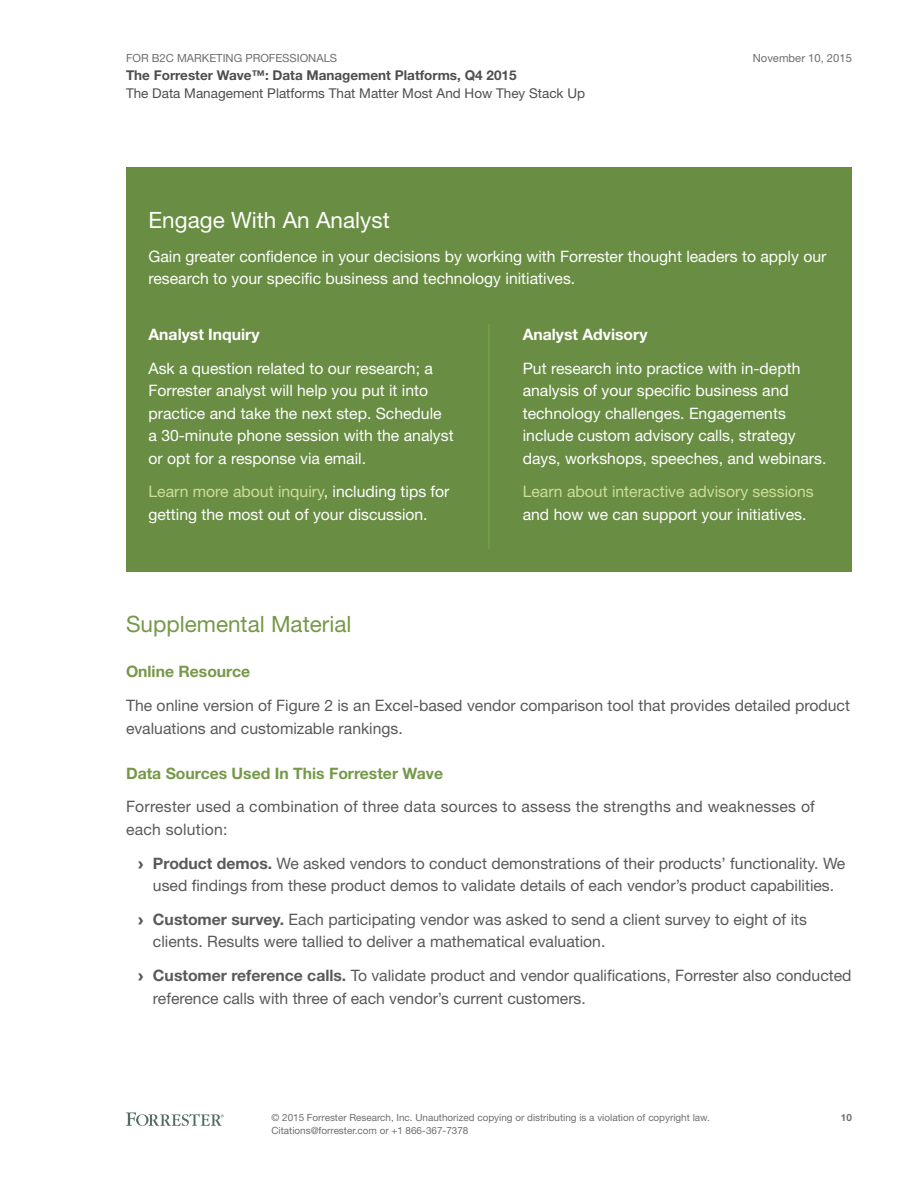
<style>
.page{position:relative;width:918px;height:1188px;background:#fff}
.page>*{position:absolute;margin:0;border:0;box-sizing:border-box;transform-origin:0 0}
.t1{font:22.5px "Helvetica Neue LT Std";color:#769849}
.t2{font:22.5px "Helvetica Neue LT Std";color:#fff}
.t3{font:15.75px/22.5px "Helvetica Neue LT Std";color:#59595b}
.t4{font:15.75px/22.5px "Helvetica Neue LT Std";color:#fff}
.t5{font:700 15.75px "Helvetica Neue LT Std";color:#769849}
.t6{font:15.75px "Helvetica Neue LT Std";color:#cddf96}
.t7{font:700 15.75px "Helvetica Neue LT Std";color:#fff}
.t8{font:13.5px "Helvetica Neue LT Std";color:#4e4e50}
.t9{font:700 13.5px "Helvetica Neue LT Std";color:#4e4e50}
.t10{font:11.25px "Helvetica Neue LT Std";color:#6d6e70}
.t11{font:9.9px/12.8px "Helvetica Neue LT Std";color:#6d6e70}
.t12{font:700 9.9px "Helvetica Neue LT Std";color:#6d6e70}
.s1{color:#cddf96}
.s2{font-family:"Arial";font-weight:900}
.s3{font-weight:700}
</style>
<div class="page">
<svg style="left:126px;top:1112px;width:98px;height:14px"></svg>
<div style="left:126px;top:167px;width:726px;height:405px;background:#698d43"></div>
<hr style="left:488px;top:324px;width:2px;height:225px;background:#73a145">
<p class="t10" style="left:126px;top:51px;width:213px">FOR B2C MARKETING PROFESSIONALS</p>
<p class="t9" style="left:126px;top:67px;width:392px">The Forrester Wave™: Data Management Platforms, Q4 2015</p>
<p class="t8" style="left:126px;top:85px;width:461px">The Data Management Platforms That Matter Most And How They Stack Up</p>
<p class="t10" style="left:753px;top:51px;width:101px">November 10, 2015</p>
<h1 class="t2" style="left:148px;top:206px;width:243px">Engage With An Analyst</h1>
<p class="t4" style="left:148px;top:244px;width:679px">Gain greater confidence in your decisions by working with Forrester thought leaders to apply our research to your specific business and technology initiatives.</p>
<p class="t7" style="left:148px;top:325px;width:113px">Analyst Inquiry</p>
<p class="t4" style="left:148px;top:357px;width:307px">Ask a question related to our research; a Forrester analyst will help you put it into practice and take the next step. Schedule a 30-minute phone session with the analyst or opt for a response via email.</p>
<p class="t4" style="left:148px;top:480px;width:303px"><span class="s1">Learn more about inquiry</span>, including tips for getting the most out of your discussion.</p>
<p class="t7" style="left:523px;top:325px;width:126px">Analyst Advisory</p>
<p class="t4" style="left:523px;top:357px;width:305px">Put research into practice with in-depth analysis of your specific business and technology challenges. Engagements include custom advisory calls, strategy days, workshops, speeches, and webinars.</p>
<p class="t6" style="left:523px;top:482px;width:293px">Learn about interactive advisory sessions</p>
<p class="t4" style="left:523px;top:503px;width:285px">and how we can support your initiatives.</p>
<h1 class="t1" style="left:126px;top:611px;width:227px">Supplemental Material</h1>
<p class="t5" style="left:126px;top:662px;width:126px">Online Resource</p>
<p class="t3" style="left:126px;top:694px;width:726px">The online version of Figure 2 is an Excel-based vendor comparison tool that provides detailed product evaluations and customizable rankings.</p>
<p class="t5" style="left:126px;top:763px;width:319px">Data Sources Used In This Forrester Wave</p>
<p class="t3" style="left:126px;top:795px;width:690px">Forrester used a combination of three data sources to assess the strengths and weaknesses of each solution:</p>
<p class="t3" style="left:138px;top:852px;width:709px;text-align:center"><span class="s2">›</span> <span class="s3">Product demos.</span> We asked vendors to conduct demonstrations of their products’ functionality. We used findings from these product demos to validate details of each vendor’s product capabilities.</p>
<p class="t3" style="left:153px;top:908px;width:656px;text-indent:-15px"><span class="s2">›</span> <span class="s3">Customer survey.</span> Each participating vendor was asked to send a client survey to eight of its clients. Results were tallied to deliver a mathematical evaluation.</p>
<p class="t3" style="left:153px;top:964px;width:700px;text-indent:-15px"><span class="s2">›</span> <span class="s3">Customer reference calls.</span> To validate product and vendor qualifications, Forrester also conducted reference calls with three of each vendor’s current customers.</p>
<p class="t11" style="left:272px;top:1111px;width:440px">© 2015 Forrester Research, Inc. Unauthorized copying or distributing is a violation of copyright law.<br>Citations@forrester.com or +1 866-367-7378</p>
<p class="t12" style="left:841px;top:1112px;width:13px">10</p>
</div>
